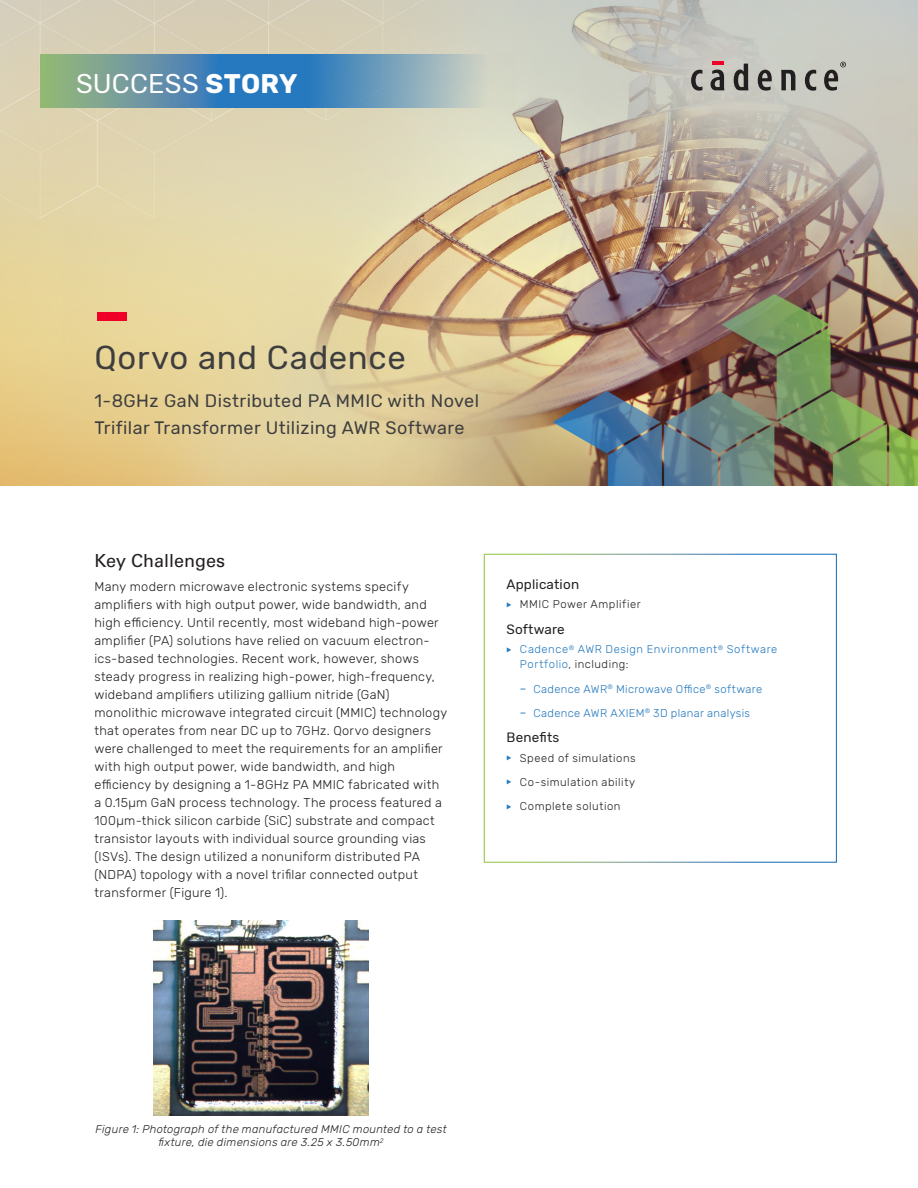
<style>
.page{position:relative;width:918px;height:1188px;background:#fff}
.page>*{position:absolute;margin:0;border:0;box-sizing:border-box;transform-origin:0 0}
.Title_Level_1{font:33px "Rubik";letter-spacing:.02em;color:#3e3e3f}
.t1{font:27px "Rubik";letter-spacing:.005em;color:#fff}
.Title_Level_2{font:18px/27px "Rubik";letter-spacing:.025em;color:#3e3e3f}
.Body_Header_A{font:18px "Univers LT Std";color:#231f20}
.Sidebar_Subhead{font:13.5px "Rubik";letter-spacing:.015em;color:#231f20}
.Body{font:300 12.75px/18px "Rubik";letter-spacing:.02em;color:#231f20}
.t2{font:300 11.25px/15px "Rubik";letter-spacing:.04em;color:#2479be}
.t3{font:italic 300 11.25px/13.5px "Rubik";letter-spacing:.025em;color:#231f20;text-align:center}
.t4{font:300 11.25px "Rubik";letter-spacing:.045em;color:#231f20}
.s1{font-weight:700}
.s2{color:#231f20}
</style>
<div class="page">
<img style="left:0;top:0;width:918px;height:486px">
<svg style="left:40px;top:54px;width:476px;height:54px;background:#6c9cb1"></svg>
<svg style="left:691px;top:70px;width:11px;height:21px"></svg>
<svg style="left:711px;top:62px;width:13px;height:28px"></svg>
<svg style="left:734px;top:64px;width:14px;height:26px"></svg>
<svg style="left:758px;top:70px;width:14px;height:21px"></svg>
<svg style="left:781px;top:70px;width:14px;height:20px"></svg>
<svg style="left:805px;top:70px;width:11px;height:21px"></svg>
<svg style="left:824px;top:62px;width:22px;height:29px"></svg>
<div style="left:98px;top:313px;width:29px;height:8px;background:#ef0027"></div>
<div style="left:484px;top:554px;width:353px;height:309px;border:1px solid #fff"></div>
<img style="left:153px;top:920px;width:216px;height:195px">
<h2 class="t1" style="left:76px;top:68px;width:223px">SUCCESS <span class="s1">STORY</span></h2>
<p class="Title_Level_1" style="left:94px;top:339px;width:313px">Qorvo and Cadence</p>
<p class="Title_Level_2" style="left:94px;top:388px;width:386px">1-8GHz GaN Distributed PA MMIC with Novel<br>Trifilar Transformer Utilizing AWR Software</p>
<p class="Body_Header_A" style="left:94px;top:550px;width:132px">Key Challenges</p>
<p class="Body" style="left:94px;top:578px;width:354px">Many modern microwave electronic systems specify amplifiers with high output power, wide bandwidth, and high efficiency. Until recently, most wideband high-power amplifier (PA) solutions have relied on vacuum electron&shy;ics-based technologies. Recent work, however, shows steady progress in realizing high-power, high-frequency, wideband amplifiers utilizing gallium nitride (GaN) monolithic microwave integrated circuit (MMIC) technology that operates from near DC up to 7GHz. Qorvo designers were challenged to meet the requirements for an amplifier with high output power, wide bandwidth, and high efficiency by designing a 1-8GHz PA MMIC fabricated with a 0.15µm GaN process technology. The process featured a 100µm-thick silicon carbide (SiC) substrate and compact transistor layouts with individual source grounding vias (ISVs). The design utilized a nonuniform distributed PA (NDPA) topology with a novel trifilar connected output transformer (Figure 1).</p>
<p class="Sidebar_Subhead" style="left:506px;top:577px;width:74px">Application</p>
<p class="t4" style="left:520px;top:598px;width:122px">MMIC Power Amplifier</p>
<p class="Sidebar_Subhead" style="left:506px;top:622px;width:60px">Software</p>
<p class="t2" style="left:520px;top:642px;width:259px">Cadence<sup>®</sup> AWR Design Environment<sup>®</sup> Software<br>Portfolio<span class="s2">, including:</span></p>
<p class="t2" style="left:533px;top:681px;width:230px">Cadence AWR<sup>®</sup> Microwave Office<sup>®</sup> software</p>
<p class="t2" style="left:533px;top:706px;width:218px">Cadence AWR AXIEM<sup>®</sup> 3D planar analysis</p>
<p class="Sidebar_Subhead" style="left:506px;top:730px;width:54px">Benefits</p>
<p class="t4" style="left:520px;top:752px;width:117px">Speed of simulations</p>
<p class="t4" style="left:520px;top:776px;width:117px">Co-simulation ability</p>
<p class="t4" style="left:520px;top:800px;width:102px">Complete solution</p>
<p class="t3" style="left:96px;top:1123px;width:353px">Figure 1: Photograph of the manufactured MMIC mounted to a test fixture, die dimensions are 3.25 x 3.50mm<sup>2</sup></p>
</div>
